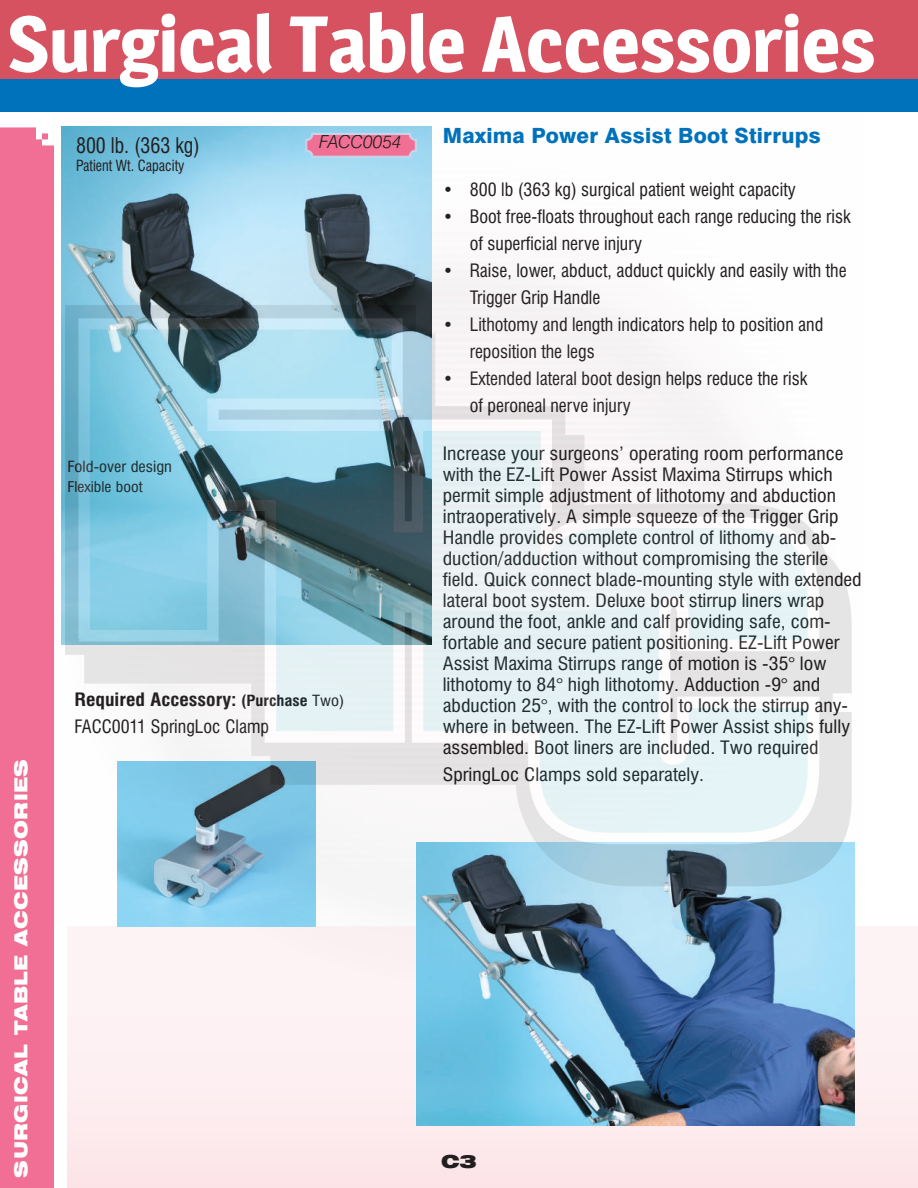
<style>
.page{position:relative;width:918px;height:1188px;background:#fff}
.page>*{position:absolute;margin:0;border:0;box-sizing:border-box;transform-origin:0 0}
.t1{font:700 78px "Magra";color:#fff}
.t2{font:800 21px "Swiss 721 BT";letter-spacing:.01em;color:#0072bc}
.t3{font:condensed 21px "Swiss 721 BT";color:#231f20;scale:.95 1}
.t4{font:condensed 18px/21px "Swiss 721 BT";color:#231f20;scale:1.1 1}
.t5{font:condensed 18px/27px "Swiss 721 BT";color:#231f20}
.t6{font:900 expanded 18px "Swiss 721 BT";letter-spacing:.025em;color:#fff}
.t7{font:italic 300 18px "Swiss 721 BT";color:#231f20}
.t8{font:900 expanded 18px "Swiss 721 BT";color:#231f20}
.t9{font:condensed 15px "Swiss 721 BT";color:#231f20;scale:.95 1}
.t10{font:condensed 15px "Swiss 721 BT";color:#231f20;scale:1.1 1}
.t11{font:condensed 14.4px "Swiss 721 BT";color:#231f20;scale:1.1 1}
.s1{font-weight:700}
.s2{font-weight:700;font-size:15px}
.s3{font-size:15px}
</style>
<div class="page">
<div style="left:67px;top:927px;width:851px;height:261px;background:#fdebee"></div>
<div style="left:0;top:0;width:918px;height:106px;background:#d75261"></div>
<div style="left:0;top:80px;width:918px;height:32px;background:#0072bc"></div>
<div style="left:0;top:127px;width:54px;height:1061px;background:#f16f95"></div>
<img style="left:62px;top:127px;width:370px;height:51px">
<img style="left:417px;top:1010px;width:438px;height:115px">
<svg style="left:305px;top:133px;width:112px;height:25px;background:#e584a6"></svg>
<div style="left:307px;top:134px;width:109px;height:22px;border:1px solid #c8dbec;border-radius:6px"></div>
<img style="left:0;top:178px;width:918px;height:832px">
<svg style="left:65px;top:305px;width:787px;height:581px"></svg>
<svg style="left:78px;top:318px;width:741px;height:526px"></svg>
<svg style="left:90px;top:330px;width:718px;height:503px"></svg>
<svg style="left:90px;top:330px;width:717px;height:281px"></svg>
<h1 class="t1" style="left:8px;top:-4px;width:870px">Surgical Table Accessories</h1>
<p class="t3" style="left:76px;top:133px;width:132px">800 lb. (363 kg)</p>
<p class="t9" style="left:76px;top:157px;width:116px">Patient Wt. Capacity</p>
<p class="t7" style="left:319px;top:131px;width:84px">FACC0054</p>
<p class="t10" style="left:68px;top:458px;width:97px">Fold-over design</p>
<p class="t11" style="left:68px;top:478px;width:70px">Flexible boot</p>
<p class="t6" style="left:10px;top:1178px;width:420px;rotate:-90deg">SURGICAL TABLE ACCESSORIES</p>
<p class="t5" style="left:75px;top:686px;width:271px"><span class="s1">Required Accessory:</span> <span class="s2">(Purchase</span> <span class="s3">Two)<br></span>FACC0011 SpringLoc Clamp</p>
<p class="t2" style="left:443px;top:123px;width:380px">Maxima Power Assist Boot Stirrups</p>
<p class="t5" style="left:443px;top:176px;width:355px">• 800 lb (363 kg) surgical patient weight capacity</p>
<p class="t5" style="left:470px;top:203px;width:382px;text-indent:-27px">• Boot free-floats throughout each range reducing the risk of superficial nerve injury</p>
<p class="t5" style="left:470px;top:257px;width:378px;text-indent:-27px">• Raise, lower, abduct, adduct quickly and easily with the<br>Trigger Grip Handle</p>
<p class="t5" style="left:470px;top:311px;width:355px;text-indent:-27px">• Lithotomy and length indicators help to position and reposition the legs</p>
<p class="t5" style="left:470px;top:365px;width:339px;text-indent:-27px">• Extended lateral boot design helps reduce the risk of peroneal nerve injury</p>
<p class="t4" style="left:443px;top:443px;width:382px">Increase your surgeons’ operating room performance with the EZ-Lift Power Assist Maxima Stirrups which permit simple adjustment of lithotomy and abduction intraoperatively. A simple squeeze of the Trigger Grip Handle provides complete control of lithomy and ab&shy;duction/adduction without compromising the sterile field. Quick connect blade-mounting style with extended lateral boot system. Deluxe boot stirrup liners wrap around the foot, ankle and calf providing safe, com&shy;fortable and secure patient positioning. EZ-Lift Power Assist Maxima Stirrups range of motion is -35° low lithotomy to 84° high lithotomy. Adduction -9° and abduction 25°, with the control to lock the stirrup any&shy;where in between. The EZ-Lift Power Assist ships fully assembled. Boot liners are included. Two required</p>
<p class="t4" style="left:443px;top:764px;width:239px">SpringLoc Clamps sold separately.</p>
<p class="t8" style="left:441px;top:1151px;width:37px">C3</p>
</div>
